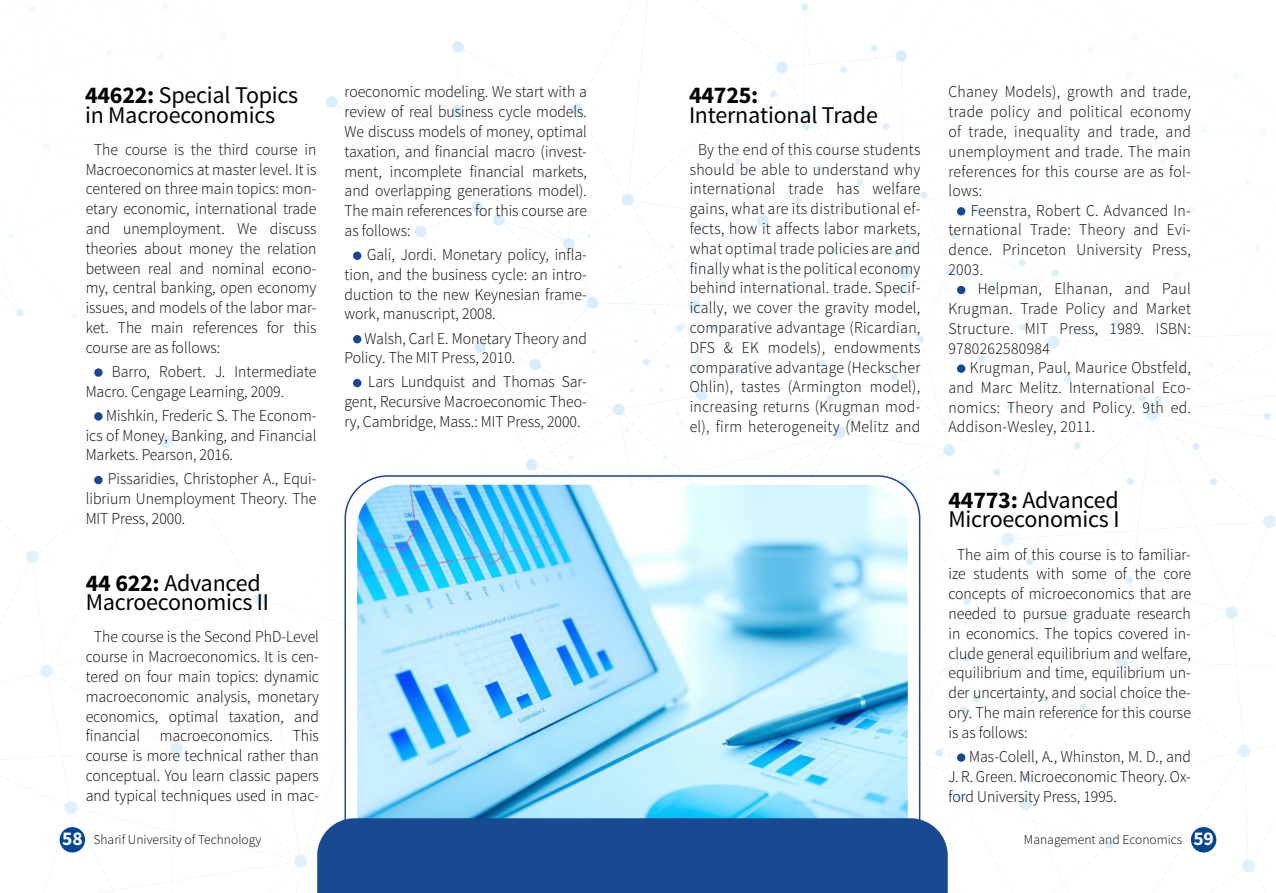
<style>
.page{position:relative;width:1276px;height:893px;background:#fff}
.page>*{position:absolute;margin:0;border:0;box-sizing:border-box;transform-origin:0 0}
.t1{font:24px/19.5px "Source Sans Pro";letter-spacing:-.01em;color:#000101}
.t2{font:700 24px "Source Sans Pro";letter-spacing:-.01em;color:#000101}
.t3{font:300 16.5px/19.8px "Source Sans Pro";color:#000101;text-align:justify;scale:.95 1}
.t4{font:300 16.5px/19.8px "Source Sans Pro";letter-spacing:.02em;color:#000101;text-align:center;scale:.95 1}
.t5{font:300 13.5px "Source Sans Pro";color:#000}
.s1{font-weight:700}
.s2{font-weight:700;font-size:19.5px;color:#fff}
</style>
<div class="page">
<img style="left:0;top:0;width:1276px;height:893px">
<div style="left:60px;top:827px;width:25px;height:25px;background:#034694;border-radius:50%"></div>
<div style="left:1191px;top:827px;width:25px;height:25px;background:#034694;border-radius:50%"></div>
<div style="left:94px;top:368px;width:9px;height:9px;background:#184891;border-radius:50%"></div>
<div style="left:94px;top:412px;width:9px;height:9px;background:#184891;border-radius:50%"></div>
<div style="left:94px;top:476px;width:9px;height:8px;background:#184891;border-radius:50%"></div>
<div style="left:353px;top:252px;width:8px;height:8px;background:#184891;border-radius:50%"></div>
<div style="left:353px;top:335px;width:8px;height:8px;background:#184891;border-radius:50%"></div>
<div style="left:353px;top:379px;width:8px;height:8px;background:#184891;border-radius:50%"></div>
<svg style="left:344px;top:474px;width:577px;height:344px"></svg>
<div style="left:317px;top:818px;width:630px;height:75px;background:#184991"></div>
<div style="left:957px;top:753px;width:8px;height:9px;background:#184891;border-radius:50%"></div>
<div style="left:957px;top:207px;width:8px;height:9px;background:#184891;border-radius:50%"></div>
<div style="left:957px;top:286px;width:8px;height:8px;background:#184891;border-radius:50%"></div>
<div style="left:957px;top:364px;width:8px;height:9px;background:#184891;border-radius:50%"></div>
<h1 class="t1" style="left:85px;top:86px;width:215px"><span class="s1">44622:</span> Special Topics in Macroeconomics</h1>
<p class="t3" style="left:86px;top:140px;width:244px;text-indent:9px">The course is the third course in Macroeconomics at master level. It is centered on three main topics: mon&shy;etary economic, international trade and unemployment. We discuss theories about money the relation between real and nominal econo&shy;my, central banking, open economy issues, and models of the labor mar&shy;ket. The main references for this course are as follows:</p>
<p class="t3" style="left:86px;top:362px;width:244px;text-indent:26px">Barro, Robert. J. Intermediate<br>Macro. Cengage Learning, 2009.</p>
<p class="t3" style="left:86px;top:405px;width:244px;text-indent:21px">Mishkin, Frederic S. The Econom&shy;ics of Money, Banking, and Financial Markets. Pearson, 2016.</p>
<p class="t3" style="left:86px;top:469px;width:244px;text-indent:22px">Pissaridies, Christopher A., Equi&shy;librium Unemployment Theory. The MIT Press, 2000.</p>
<h1 class="t1" style="left:86px;top:573px;width:185px"><span class="s1">44 622:</span> Advanced<br>Macroeconomics II</h1>
<p class="t3" style="left:86px;top:627px;width:247px;text-align:center">The course is the Second PhD-Level course in Macroeconomics. It is cen&shy;tered on four main topics: dynamic macroeconomic analysis, monetary economics, optimal taxation, and financial macroeconomics. This course is more technical rather than conceptual. You learn classic papers and typical techniques used in mac-</p>
<p class="t3" style="left:344px;top:82px;width:257px">roeconomic modeling. We start with a review of real business cycle models.<br>We discuss models of money, optimal taxation, and financial macro (invest&shy;ment, incomplete financial markets, and overlapping generations model).<br>The main references for this course are as follows:</p>
<p class="t3" style="left:344px;top:245px;width:257px;text-indent:23px">Galí, Jordi. Monetary policy, infla&shy;tion, and the business cycle: an intro&shy;duction to the new Keynesian frame&shy;work, manuscript, 2008.</p>
<p class="t3" style="left:344px;top:328px;width:257px;text-indent:20px">Walsh, Carl E. Monetary Theory and<br>Policy. The MIT Press, 2010.</p>
<p class="t3" style="left:344px;top:372px;width:257px;text-indent:24px">Lars Lundquist and Thomas Sar&shy;gent, Recursive Macroeconomic Theo&shy;ry, Cambridge, Mass.: MIT Press, 2000.</p>
<h1 class="t2" style="left:689px;top:80px;width:71px">44725:</h1>
<h1 class="t1" style="left:689px;top:105px;width:190px">International Trade</h1>
<p class="t4" style="left:689px;top:140px;width:244px">By the end of this course students should be able to understand why international trade has welfare gains, what are its distributional ef&shy;fects, how it affects labor markets, what optimal trade policies are and finally what is the political economy behind international. trade. Specif&shy;ically, we cover the gravity model, comparative advantage (Ricardian, DFS &amp; EK models), endowments comparative advantage (Heckscher Ohlin), tastes (Armington model), increasing returns (Krugman mod&shy;el), firm heterogeneity (Melitz and</p>
<p class="t3" style="left:948px;top:82px;width:257px">Chaney Models), growth and trade, trade policy and political economy of trade, inequality and trade, and unemployment and trade. The main references for this course are as fol&shy;lows:</p>
<p class="t3" style="left:948px;top:200px;width:257px;text-indent:22px">Feenstra, Robert C. Advanced In&shy;ternational Trade: Theory and Evi&shy;dence. Princeton University Press, 2003.</p>
<p class="t3" style="left:948px;top:279px;width:257px;text-indent:29px">Helpman, Elhanan, and Paul Krugman. Trade Policy and Market Structure. MIT Press, 1989. ISBN:<br>9780262580984</p>
<p class="t3" style="left:948px;top:358px;width:257px;text-indent:21px">Krugman, Paul, Maurice Obstfeld, and Marc Melitz. International Eco&shy;nomics: Theory and Policy. 9th ed.<br>Addison-Wesley, 2011.</p>
<h1 class="t1" style="left:948px;top:491px;width:172px"><span class="s1">44773:</span> Advanced<br>Microeconomics I</h1>
<p class="t3" style="left:948px;top:544px;width:257px;text-indent:9px">The aim of this course is to familiar&shy;ize students with some of the core concepts of microeconomics that are needed to pursue graduate research in economics. The topics covered in&shy;clude general equilibrium and welfare, equilibrium and time, equilibrium un&shy;der uncertainty, and social choice the&shy;ory. The main reference for this course is as follows:</p>
<p class="t3" style="left:948px;top:747px;width:257px;text-indent:21px">Mas-Colell, A., Whinston, M. D., and J. R. Green. Microeconomic Theory. Ox&shy;ford University Press, 1995.</p>
<p class="t5" style="left:62px;top:832px;width:201px"><span class="s2">58</span> Sharif University of Technology</p>
<p class="t5" style="left:1024px;top:832px;width:191px">Management and Economics <span class="s2">59</span></p>
</div>
